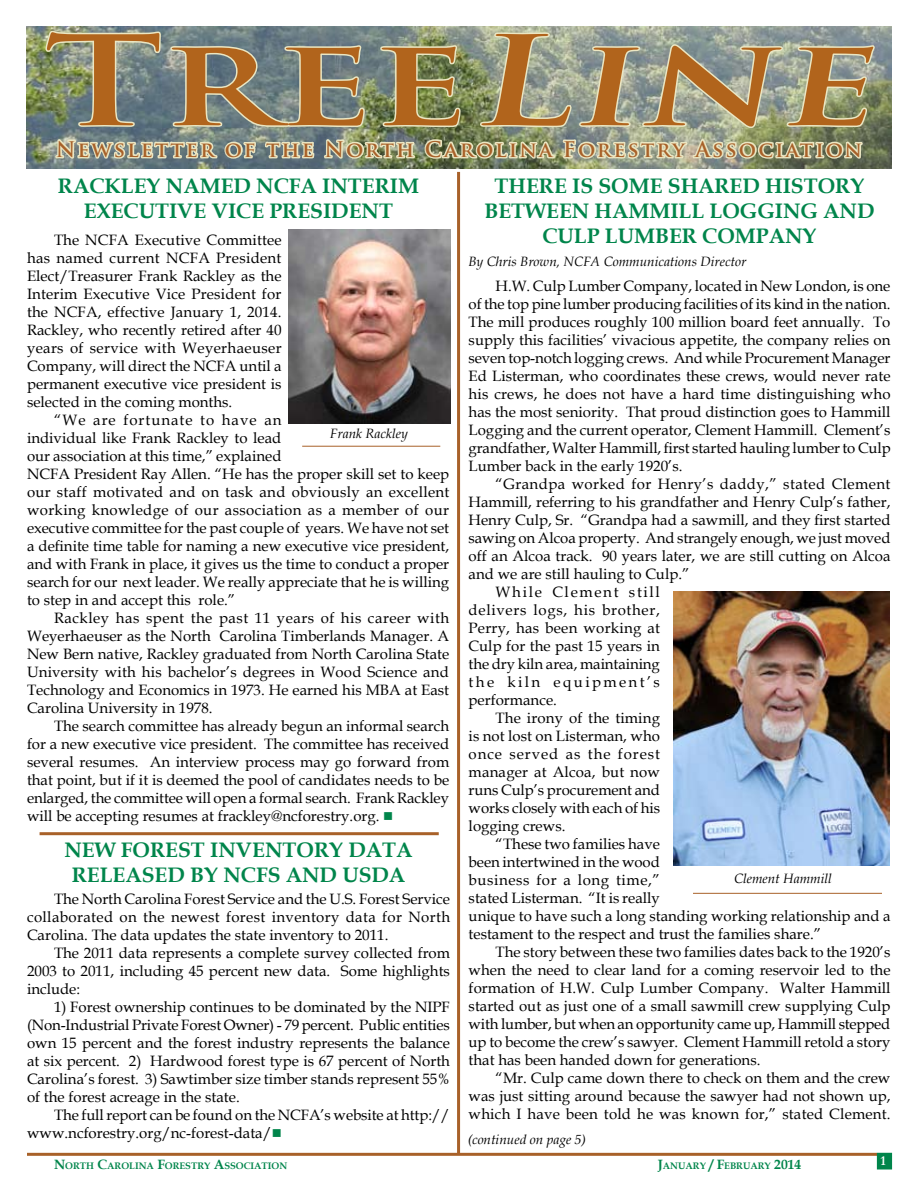
<style>
.page{position:relative;width:918px;height:1188px;background:#fff}
.page>*{position:absolute;margin:0;border:0;box-sizing:border-box;transform-origin:0 0}
.t1{font:700 120.9px "Trajan Pro";color:#b1641c;scale:1.37 1}
.t2{font:700 21px/25.2px "Book Antiqua";color:#00854b;text-align:center}
.t3{font:700 21px "Trajan Pro";letter-spacing:.1em;color:#a86129}
.t4{font:15px/18px "Book Antiqua";color:#000;text-align:justify}
.t5{font:15px "Book Antiqua";letter-spacing:.025em;color:#000}
.t6{font:15px "Book Antiqua";letter-spacing:.045em;color:#000}
.t7{font:15px "Book Antiqua";letter-spacing:.04em;color:#000}
.t8{font:15px "Book Antiqua";letter-spacing:.06em;color:#000}
.t9{font:15px "Book Antiqua";letter-spacing:.16em;color:#000}
.t10{font:15px "Book Antiqua";letter-spacing:.11em;color:#000}
.t11{font:italic 13.5px "Book Antiqua";color:#000}
.t12{font:700 9.45px "Book Antiqua";color:#00854b}
.s1{font-style:italic}
.s2{color:#00854b}
.s3{font-size:13.5px}
</style>
<div class="page">
<hr style="left:27px;top:1153px;width:850px;height:3px;background:#a86129">
<div style="left:878px;top:1154px;width:13px;height:15px;background:#00854b"></div>
<div style="left:877px;top:1153px;width:15px;height:17px;border:2px solid #00854b"></div>
<img style="left:288px;top:364px;width:162px;height:59px">
<hr style="left:302px;top:446px;width:138px;height:1px;background:#a86129">
<img style="left:26px;top:27px;width:866px;height:141px">
<svg style="left:44px;top:26px;width:833px;height:338px"></svg>
<hr style="left:457px;top:172px;width:3px;height:983px;background:#a86129">
<img style="left:674px;top:591px;width:216px;height:275px">
<hr style="left:693px;top:893px;width:189px;height:1px;background:#a86129">
<hr style="left:40px;top:832px;width:399px;height:3px;background:#a86129">
<h1 class="t1" style="left:45px;top:6px;width:625px">Tree<span class="s1">Line</span></h1>
<h2 class="t3" style="left:56px;top:136px;width:808px">Newsletter of the North Carolina Forestry Association</h2>
<h2 class="t2" style="left:484px;top:173px;width:381px;text-align:left;text-indent:10px">THERE IS SOME SHARED HISTORY<br>BETWEEN HAMMILL</h2>
<h2 class="t2" style="left:58px;top:173px;width:363px">RACKLEY NAMED NCFA INTERIM<br>EXECUTIVE VICE PRESIDENT</h2>
<h2 class="t2" style="left:710px;top:198px;width:167px">LOGGING AND</h2>
<p class="t4" style="left:27px;top:230px;width:256px;text-indent:27px">The NCFA Executive Committee has named current NCFA President Elect/Treasurer Frank Rackley as the Interim Executive Vice President for the NCFA, effective January 1, 2014.<br>Rackley, who recently retired after 40 years of service with Weyerhaeuser Company, will direct the NCFA until a permanent executive vice president is selected in the coming months.</p>
<p class="t4" style="left:27px;top:410px;width:424px;text-align:left;text-indent:27px">“We are fortunate to have an<br>individual like Frank Rackley to lead<br>our association at this time,” explained<br>NCFA President Ray Allen. “He has the proper skill set to keep our staff motivated and on task and obviously an excellent working knowledge of our association as a member of our executive committee for the past couple of years. We have not set a definite time table for naming a new executive vice president, and with Frank in place, it gives us the time to conduct a proper search for our next leader. We really appreciate that he is willing to step in and accept this role.”</p>
<p class="t4" style="left:27px;top:608px;width:424px;text-indent:27px">Rackley has spent the past 11 years of his career with Weyerhaeuser as the North Carolina Timberlands Manager. A New Bern native, Rackley graduated from North Carolina State University with his bachelor’s degrees in Wood Science and Technology and Economics in 1973. He earned his MBA at East Carolina University in 1978.</p>
<p class="t4" style="left:27px;top:716px;width:424px;text-indent:27px">The search committee has already begun an informal search for a new executive vice president. The committee has received several resumes. An interview process may go forward from that point, but if it is deemed the pool of candidates needs to be enlarged, the committee will open a formal search. Frank Rackley will be accepting resumes at frackley@ncforestry.org. <span class="s2">■</span></p>
<h2 class="t2" style="left:64px;top:837px;width:350px">NEW FOREST INVENTORY DATA<br>RELEASED BY NCFS AND USDA</h2>
<p class="t4" style="left:27px;top:890px;width:425px;text-indent:27px">The North Carolina Forest Service and the U.S. Forest Service collaborated on the newest forest inventory data for North Carolina. The data updates the state inventory to 2011.</p>
<p class="t4" style="left:27px;top:944px;width:425px;text-indent:27px">The 2011 data represents a complete survey collected from 2003 to 2011, including 45 percent new data. Some highlights include:</p>
<p class="t4" style="left:27px;top:998px;width:425px;text-indent:27px">1) Forest ownership continues to be dominated by the NIPF (Non-Industrial Private Forest Owner) - 79 percent. Public entities own 15 percent and the forest industry represents the balance at six percent. 2) Hardwood forest type is 67 percent of North Carolina’s forest. 3) Sawtimber size timber stands represent 55% of the forest acreage in the state.</p>
<p class="t4" style="left:27px;top:1106px;width:425px;text-indent:27px">The full report can be found on the NCFA’s website at http:// www.ncforestry.org/nc-forest-data/<span class="s2">■</span></p>
<p class="t11" style="left:330px;top:424px;width:79px">Frank Rackley</p>
<h2 class="t2" style="left:542px;top:223px;width:16px">CULP</h2>
<h2 class="t2" style="left:605px;top:223px;width:17px">LUMBER</h2>
<h2 class="t2" style="left:702px;top:223px;width:18px">COMPANY</h2>
<p class="t4" style="left:469px;top:276px;width:424px;text-indent:27px">H.W. Culp Lumber Company, located in New London, is one of the top pine lumber producing facilities of its kind in the nation.<br>The mill produces roughly 100 million board feet annually. To supply this facilities’ vivacious appetite, the company relies on seven top-notch logging crews. And while Procurement Manager Ed Listerman, who coordinates these crews, would never rate his crews, he does not have a hard time distinguishing who has the most seniority. That proud distinction goes to Hammill Logging and the current operator, Clement Hammill. Clement’s grandfather, Walter Hammill, first started hauling lumber to Culp Lumber back in the early 1920’s.</p>
<p class="t5" style="left:496px;top:473px;width:396px">“Grandpa worked for Henry’s daddy,” stated Clement</p>
<p class="t4" style="left:469px;top:492px;width:423px">Hammill, referring to his grandfather and Henry Culp’s father,</p>
<p class="t4" style="left:469px;top:510px;width:423px">Henry Culp, Sr. “Grandpa had a sawmill, and they first started</p>
<p class="t4" style="left:469px;top:528px;width:423px">sawing on Alcoa property. And strangely enough, we just moved</p>
<p class="t4" style="left:469px;top:546px;width:423px">off an Alcoa track. 90 years later, we are still cutting on Alcoa</p>
<p class="t4" style="left:469px;top:564px;width:223px">and we are still hauling to Culp.”</p>
<p class="t10" style="left:496px;top:581px;width:166px">While Clement still</p>
<p class="t6" style="left:469px;top:599px;width:193px">delivers logs, his brother,</p>
<p class="t4" style="left:469px;top:618px;width:193px">Perry, has been working at</p>
<p class="t4" style="left:469px;top:636px;width:193px">Culp for the past 15 years in</p>
<p class="t4" style="left:469px;top:654px;width:193px">the dry kiln area, maintaining</p>
<p class="t9" style="left:469px;top:671px;width:193px">the kiln equipment’s</p>
<p class="t4" style="left:469px;top:690px;width:90px">performance.</p>
<p class="t4" style="left:496px;top:708px;width:166px">The irony of the timing</p>
<p class="t4" style="left:469px;top:726px;width:193px">is not lost on Listerman, who</p>
<p class="t8" style="left:469px;top:743px;width:193px">once served as the forest</p>
<p class="t4" style="left:469px;top:762px;width:193px">manager at Alcoa, but now</p>
<p class="t4" style="left:469px;top:780px;width:193px">runs Culp’s procurement and</p>
<p class="t4" style="left:469px;top:798px;width:193px">works closely with each of his</p>
<p class="t4" style="left:469px;top:816px;width:98px">logging crews.</p>
<p class="t4" style="left:496px;top:834px;width:166px">“These two families have</p>
<p class="t4" style="left:469px;top:852px;width:193px">been intertwined in the wood</p>
<p class="t7" style="left:469px;top:869px;width:193px">business for a long time,”</p>
<p class="t4" style="left:469px;top:888px;width:193px">stated Listerman. “It is really</p>
<p class="t4" style="left:469px;top:906px;width:423px">unique to have such a long standing working relationship and a</p>
<p class="t4" style="left:469px;top:924px;width:354px">testament to the respect and trust the families share.”</p>
<p class="t4" style="left:496px;top:942px;width:396px">The story between these two families dates back to the 1920’s</p>
<p class="t4" style="left:469px;top:960px;width:423px">when the need to clear land for a coming reservoir led to the</p>
<p class="t4" style="left:469px;top:978px;width:424px">formation of H.W. Culp Lumber Company. Walter Hammill</p>
<p class="t4" style="left:469px;top:996px;width:423px">started out as just one of a small sawmill crew supplying Culp</p>
<p class="t4" style="left:469px;top:1014px;width:423px">with lumber, but when an opportunity came up, Hammill stepped</p>
<p class="t4" style="left:469px;top:1032px;width:423px">up to become the crew’s sawyer. Clement Hammill retold a story</p>
<p class="t4" style="left:469px;top:1050px;width:293px">that has been handed down for generations.</p>
<p class="t4" style="left:496px;top:1068px;width:396px">“Mr. Culp came down there to check on them and the crew</p>
<p class="t4" style="left:469px;top:1086px;width:423px">was just sitting around because the sawyer had not shown up,</p>
<p class="t4" style="left:469px;top:1104px;width:423px">which I have been told he was known for,” stated Clement.</p>
<p class="t11" style="left:468px;top:252px;width:280px">By Chris Brown, NCFA Communications Director</p>
<p class="t11" style="left:734px;top:869px;width:99px">Clement Hammill</p>
<p class="t11" style="left:468px;top:1130px;width:120px">(continued on page 5)</p>
<p class="t12" style="left:54px;top:1159px;width:234px"><span class="s3">N</span>ORTH <span class="s3">C</span>AROLINA <span class="s3">F</span>ORESTRY <span class="s3">A</span>SSOCIATION</p>
<p class="t12" style="left:658px;top:1159px;width:145px"><span class="s3">J</span>ANUARY <span class="s3">/ F</span>EBRUARY <span class="s3">2014</span></p>
</div>
